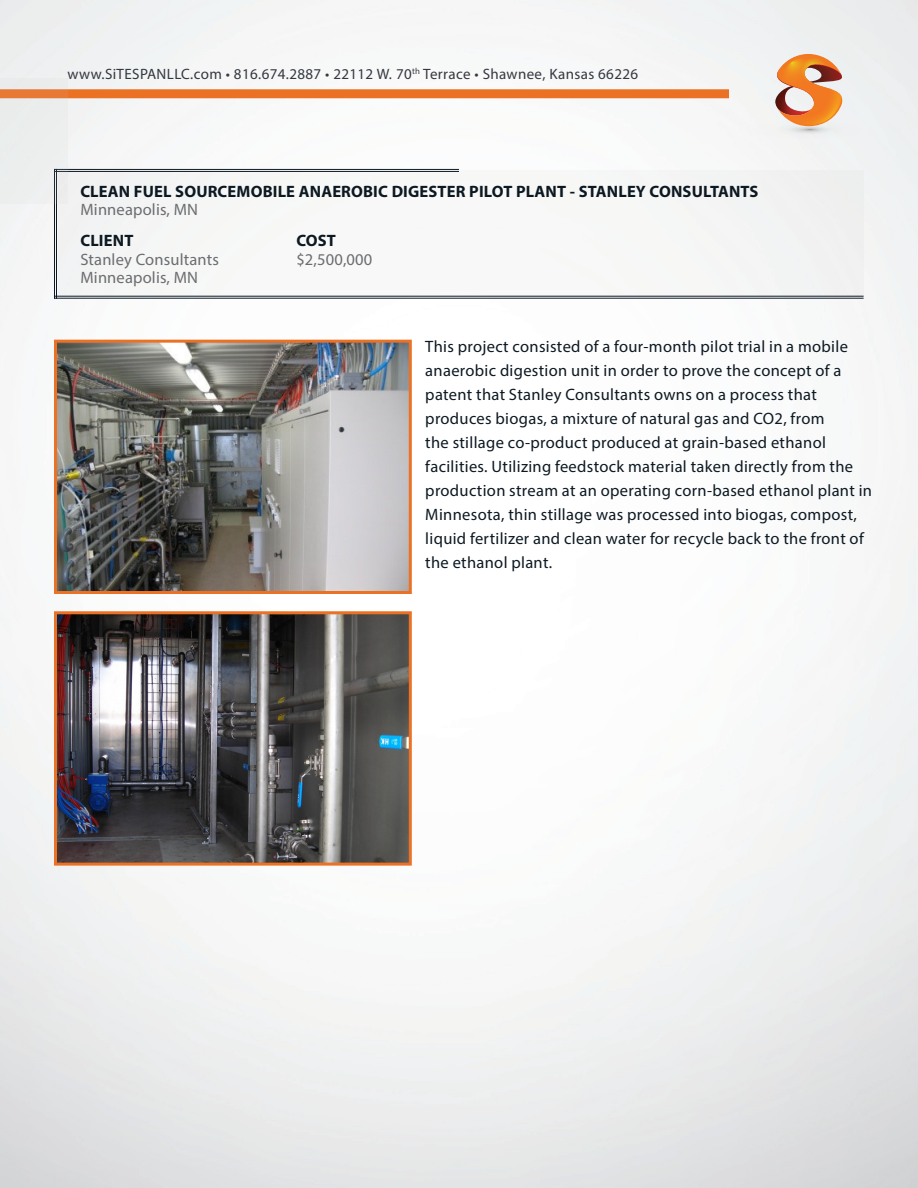
<style>
.page{position:relative;width:918px;height:1188px;background:#fff}
.page>*{position:absolute;margin:0;border:0;box-sizing:border-box;transform-origin:0 0}
.t1{font:16.5px/24px "Myriad Pro";letter-spacing:.02em;color:#0d1922}
.t2{font:700 16.5px "Myriad Pro";letter-spacing:.01em;color:#0d1922}
.t3{font:16.5px "Myriad Pro";letter-spacing:.01em;color:#6c6d70}
.t4{font:15px "Myriad Pro";letter-spacing:.025em;color:#34383f}
</style>
<div class="page">
<div style="left:0;top:89px;width:729px;height:9px;background:#eb7125"></div>
<svg style="left:752px;top:54px;width:112px;height:87px"></svg>
<svg style="left:775px;top:54px;width:69px;height:71px"></svg>
<svg style="left:800px;top:57px;width:28px;height:29px"></svg>
<div style="left:58px;top:170px;width:806px;height:126px;background:#f7f7f6"></div>
<hr style="left:54px;top:296px;width:810px;height:1px;background:#0d1922">
<hr style="left:54px;top:298px;width:810px;height:1px;background:#0d1922">
<hr style="left:54px;top:169px;width:405px;height:1px;background:#0d1922">
<hr style="left:54px;top:171px;width:405px;height:1px;background:#0d1922">
<hr style="left:56px;top:169px;width:1px;height:130px;background:#0d1922">
<hr style="left:54px;top:169px;width:1px;height:130px;background:#0d1922">
<img style="left:58px;top:615px;width:350px;height:247px">
<div style="left:54px;top:611px;width:358px;height:255px;border:3px solid #eb7125"></div>
<img style="left:58px;top:344px;width:350px;height:246px">
<div style="left:54px;top:340px;width:358px;height:254px;border:3px solid #eb7125"></div>
<svg style="left:0;top:78px;width:68px;height:126px;background:#e7e1dc"></svg>
<p class="t4" style="left:68px;top:65px;width:572px">www.SiTESPANLLC.com • 816.674.2887 • 22112 W. 70<sup>th</sup> Terrace • Shawnee, Kansas 66226</p>
<p class="t2" style="left:80px;top:180px;width:680px">CLEAN FUEL SOURCEMOBILE ANAEROBIC DIGESTER PILOT PLANT - STANLEY CONSULTANTS</p>
<p class="t3" style="left:80px;top:199px;width:119px">Minneapolis, MN</p>
<p class="t2" style="left:80px;top:229px;width:55px">CLIENT</p>
<p class="t2" style="left:296px;top:229px;width:41px">COST</p>
<p class="t3" style="left:80px;top:249px;width:140px">Stanley Consultants</p>
<p class="t3" style="left:296px;top:249px;width:78px">$2,500,000</p>
<p class="t3" style="left:80px;top:267px;width:119px">Minneapolis, MN</p>
<p class="t1" style="left:425px;top:334px;width:448px">This project consisted of a four-month pilot trial in a mobile anaerobic digestion unit in order to prove the concept of a patent that Stanley Consultants owns on a process that produces biogas, a mixture of natural gas and CO2, from<br>the stillage co-product produced at grain-based ethanol facilities. Utilizing feedstock material taken directly from the production stream at an operating corn-based ethanol plant in Minnesota, thin stillage was processed into biogas, compost, liquid fertilizer and clean water for recycle back to the front of the ethanol plant.</p>
</div>
